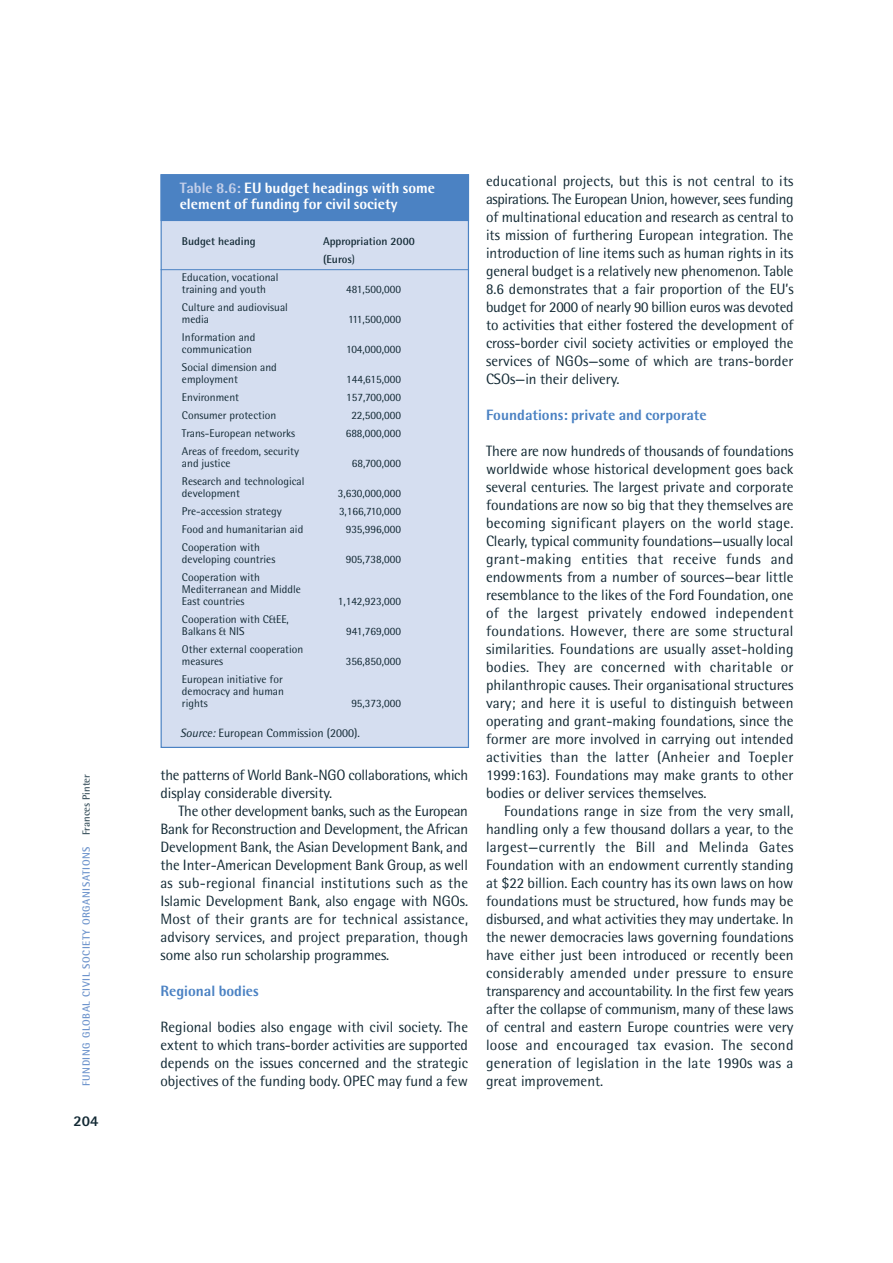
<style>
.page{position:relative;width:893px;height:1263px;background:#fff}
.page>*{position:absolute;margin:0;border:0;box-sizing:border-box;transform-origin:0 0}
.t1{font:15px/18px "Rotis Semi Sans";letter-spacing:-.005em;color:#122934;text-align:justify}
.t2{font:800 15px/16.5px "Rotis Semi Sans";color:#fff}
.t3{font:800 15px "Rotis Semi Sans";color:#4b82c3}
.t4{font:800 15px "Rotis Sans Serif";color:#122934}
.t5{font:12px "Rotis Semi Sans";color:#122934}
.t6{font:11.25px/18px "Rotis Semi Sans";color:#122934}
.t7{font:700 11.25px/18px "Rotis Semi Sans";color:#122934}
.t8{font:700 10.5px "Rotis Semi Sans";letter-spacing:.055em;color:#6e94cc}
.t9{font:700 10.5px "Rotis Semi Sans";color:#435964}
.s1{color:#c3cfe9}
.s2{font-weight:400}
.s3{font-style:italic}
</style>
<div class="page">
<div style="left:161px;top:175px;width:307px;height:572px;background:#d5def0"></div>
<div style="left:161px;top:175px;width:307px;height:45px;background:#4b82c3"></div>
<div style="left:160px;top:174px;width:309px;height:47px;border:1px solid #4b82c3"></div>
<hr style="left:161px;top:269px;width:308px;height:1px;background:#4b82c3">
<p class="t9" style="left:82px;top:835px;width:63px;rotate:-90deg">Frances Pinter</p>
<p class="t8" style="left:82px;top:1086px;width:241px;rotate:-90deg">FUNDING GLOBAL CIVIL SOCIETY ORGANISATIONS</p>
<p class="t4" style="left:74px;top:1115px;width:27px">204</p>
<p class="t2" style="left:180px;top:181px;width:257px"><span class="s1">Table 8.6:</span> EU budget headings with some element of funding for civil society</p>
<p class="t7" style="left:182px;top:233px;width:75px">Budget heading</p>
<p class="t6" style="left:182px;top:272px;width:98px;line-height:12px">Education, vocational training and youth</p>
<p class="t6" style="left:182px;top:302px;width:107px;line-height:12px">Culture and audiovisual media</p>
<p class="t6" style="left:182px;top:332px;width:75px;line-height:12px">Information and communication</p>
<p class="t6" style="left:182px;top:362px;width:96px;line-height:12px">Social dimension and employment</p>
<p class="t6" style="left:182px;top:389px;width:119px">Environment<br>Consumer protection<br>Trans-European networks<br>Areas of freedom, security</p>
<p class="t6" style="left:182px;top:455px;width:124px">and justice<br>Research and technological</p>
<p class="t6" style="left:182px;top:485px;width:123px">development<br>Pre-accession strategy<br>Food and humanitarian aid<br>Cooperation with</p>
<p class="t6" style="left:182px;top:551px;width:95px">developing countries<br>Cooperation with</p>
<p class="t6" style="left:182px;top:584px;width:120px;line-height:12px">Mediterranean and Middle<br>East countries</p>
<p class="t6" style="left:182px;top:614px;width:108px;line-height:12px">Cooperation with C&amp;EE,<br>Balkans &amp; NIS</p>
<p class="t6" style="left:182px;top:644px;width:123px;line-height:12px">Other external cooperation measures</p>
<p class="t6" style="left:182px;top:674px;width:103px;line-height:12px;text-align:justify">European initiative for democracy and human rights</p>
<p class="t7" style="left:323px;top:233px;width:93px">Appropriation 2000 (Euros<span class="s2">)</span></p>
<p class="t6" style="left:346px;top:281px;width:56px">481,500,000</p>
<p class="t6" style="left:348px;top:311px;width:54px">111,500,000</p>
<p class="t6" style="left:346px;top:341px;width:56px">104,000,000</p>
<p class="t6" style="left:346px;top:371px;width:57px;text-align:center">144,615,000<br>157,700,000<br>22,500,000<br>688,000,000</p>
<p class="t6" style="left:352px;top:455px;width:51px">68,700,000</p>
<p class="t6" style="left:338px;top:485px;width:65px;text-align:right">3,630,000,000<br>3,166,710,000<br>935,996,000</p>
<p class="t6" style="left:346px;top:551px;width:57px">905,738,000</p>
<p class="t6" style="left:338px;top:593px;width:65px">1,142,923,000</p>
<p class="t6" style="left:346px;top:623px;width:56px">941,769,000</p>
<p class="t6" style="left:346px;top:653px;width:57px">356,850,000</p>
<p class="t6" style="left:351px;top:695px;width:51px">95,373,000</p>
<p class="t5" style="left:180px;top:728px;width:181px"><span class="s3">Source:</span> European Commission (2000).</p>
<p class="t1" style="left:160px;top:767px;width:309px">the patterns of World Bank-NGO collaborations, which display considerable diversity.</p>
<p class="t1" style="left:160px;top:803px;width:309px;text-indent:18px">The other development banks, such as the European Bank for Reconstruction and Development, the African Development Bank, the Asian Development Bank, and the Inter-American Development Bank Group, as well as sub-regional financial institutions such as the Islamic Development Bank, also engage with NGOs.<br>Most of their grants are for technical assistance, advisory services, and project preparation, though some also run scholarship programmes.</p>
<p class="t3" style="left:160px;top:985px;width:100px">Regional bodies</p>
<p class="t1" style="left:160px;top:1019px;width:309px">Regional bodies also engage with civil society. The extent to which trans-border activities are supported depends on the issues concerned and the strategic objectives of the funding body. OPEC may fund a few</p>
<p class="t1" style="left:486px;top:173px;width:309px">educational projects, but this is not central to its aspirations. The European Union, however, sees funding of multinational education and research as central to its mission of furthering European integration. The introduction of line items such as human rights in its general budget is a relatively new phenomenon. Table 8.6 demonstrates that a fair proportion of the EU’s budget for 2000 of nearly 90 billion euros was devoted to activities that either fostered the development of cross-border civil society activities or employed the services of NGOs—some of which are trans-border CSOs—in their delivery.</p>
<p class="t3" style="left:486px;top:409px;width:222px">Foundations: private and corporate</p>
<p class="t1" style="left:486px;top:443px;width:309px">There are now hundreds of thousands of foundations worldwide whose historical development goes back several centuries. The largest private and corporate foundations are now so big that they themselves are becoming significant players on the world stage.<br>Clearly, typical community foundations—usually local grant-making entities that receive funds and endowments from a number of sources—bear little resemblance to the likes of the Ford Foundation, one of the largest privately endowed independent foundations. However, there are some structural similarities. Foundations are usually asset-holding bodies. They are concerned with charitable or philanthropic causes. Their organisational structures vary; and here it is useful to distinguish between operating and grant-making foundations, since the former are more involved in carrying out intended activities than the latter (Anheier and Toepler 1999:163). Foundations may make grants to other bodies or deliver services themselves.</p>
<p class="t1" style="left:486px;top:803px;width:309px;text-indent:18px">Foundations range in size from the very small, handling only a few thousand dollars a year, to the largest—currently the Bill and Melinda Gates Foundation with an endowment currently standing at $22 billion. Each country has its own laws on how foundations must be structured, how funds may be disbursed, and what activities they may undertake. In the newer democracies laws governing foundations have either just been introduced or recently been considerably amended under pressure to ensure transparency and accountability. In the first few years after the collapse of communism, many of these laws of central and eastern Europe countries were very loose and encouraged tax evasion. The second generation of legislation in the late 1990s was a</p>
<p class="t1" style="left:486px;top:1073px;width:119px">great improvement.</p>
</div>
